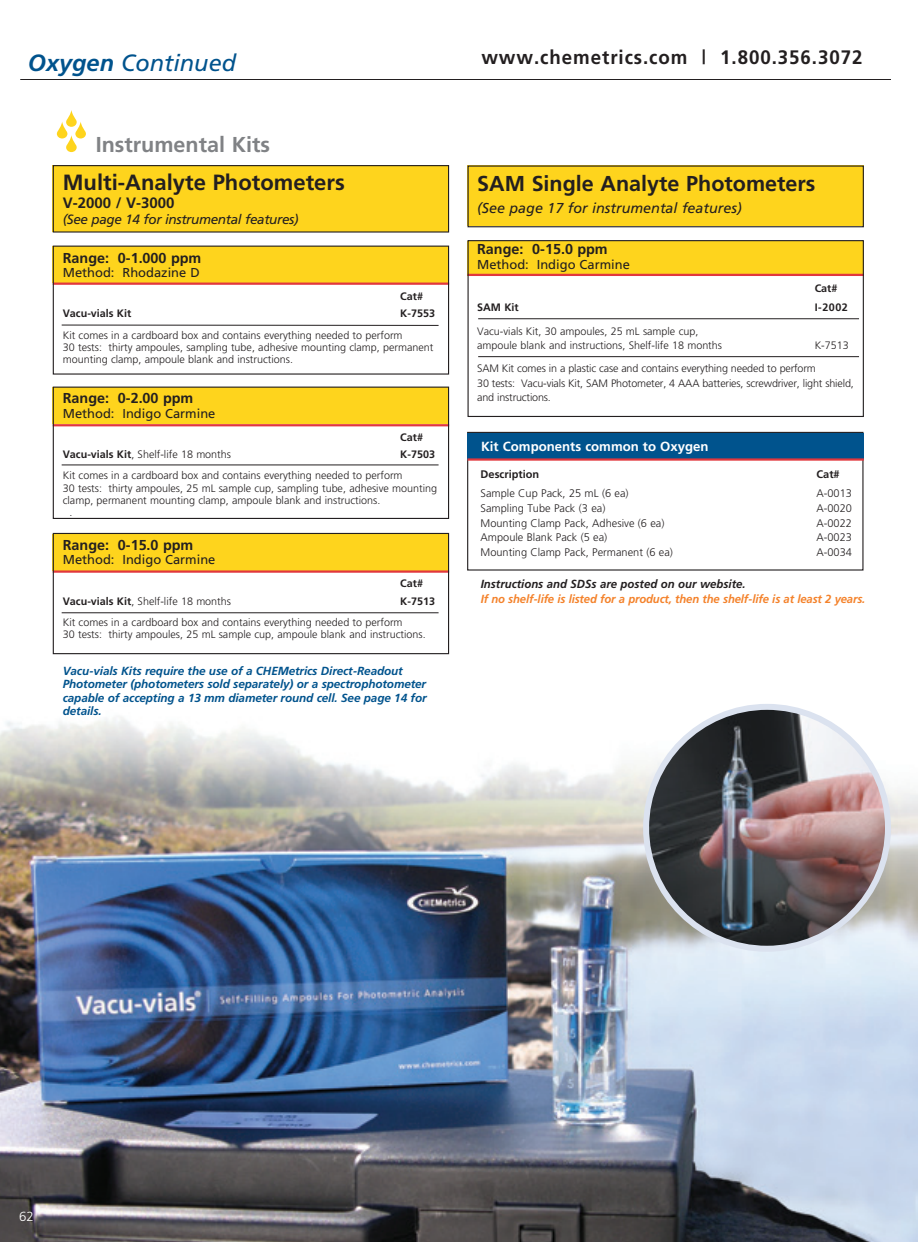
<style>
.page{position:relative;width:918px;height:1242px;background:#fff}
.page>*{position:absolute;margin:0;border:0;box-sizing:border-box;transform-origin:0 0}
.t1{font:italic 23.55px "Frutiger";color:#00538d}
.t2{font:700 22.05px "Frutiger";color:#231f20}
.t3{font:700 21.6px "Frutiger";color:#231f20}
.t4{font:700 21.6px "Frutiger";color:#808285}
.t5{font:700 19.5px "Frutiger";letter-spacing:.05em;color:#231f20;scale:.96 1}
.t6{font:700 15px "Frutiger";color:#231f20}
.t7{font:700 14.4px "Frutiger";color:#231f20}
.t8{font:italic 14.4px "Frutiger";color:#231f20}
.t9{font:italic 13.5px "Frutiger";letter-spacing:-.025em;color:#231f20}
.t10{font:700 13.2px "Frutiger";color:#fff}
.t11{font:300 13.2px "Frutiger";color:#fff}
.t12{font:12.9px "Frutiger";color:#231f20}
.t13{font:italic 700 11.7px/13.5px "Frutiger";letter-spacing:-.01em;color:#00538d}
.t14{font:italic 700 11.7px "Frutiger";letter-spacing:-.01em;color:#f4822b;scale:.96 1}
.t15{font:italic 700 11.7px "Frutiger";color:#231f20}
.t16{font:300 10.95px "Frutiger";color:#231f20}
.t17{font:700 10.95px "Frutiger";color:#231f20}
.t18{font:300 10.8px/12.1px "Frutiger";color:#231f20}
.t19{font:700 10.8px "Frutiger";color:#231f20}
.s1{font-weight:700}
</style>
<div class="page">
<div style="left:467px;top:432px;width:397px;height:139px;border:1px solid #231f20"></div>
<img style="left:0;top:647px;width:918px;height:595px">
<div style="left:53px;top:534px;width:396px;height:36px;background:#fed41d"></div>
<hr style="left:53px;top:570px;width:396px;height:3px;background:#e1373d">
<div style="left:53px;top:246px;width:396px;height:37px;background:#fed41d"></div>
<div style="left:53px;top:387px;width:396px;height:37px;background:#fed41d"></div>
<hr style="left:53px;top:283px;width:396px;height:2px;background:#e1373d">
<hr style="left:53px;top:424px;width:396px;height:2px;background:#e1373d">
<div style="left:53px;top:387px;width:396px;height:132px;border:1px solid #231f20"></div>
<div style="left:53px;top:165px;width:396px;height:66px;background:#fed41d"></div>
<div style="left:53px;top:165px;width:396px;height:68px;border:1px solid #231f20"></div>
<div style="left:53px;top:533px;width:396px;height:121px;border:1px solid #231f20"></div>
<hr style="left:62px;top:325px;width:377px;height:1px;background:#231f20">
<hr style="left:62px;top:465px;width:377px;height:1px;background:#231f20">
<hr style="left:62px;top:612px;width:377px;height:1px;background:#231f20">
<svg style="left:57px;top:110px;width:29px;height:42px"></svg>
<div style="left:468px;top:241px;width:396px;height:35px;background:#fed41d"></div>
<hr style="left:468px;top:274px;width:396px;height:2px;background:#e1373d">
<div style="left:468px;top:240px;width:396px;height:177px;border:1px solid #231f20"></div>
<div style="left:468px;top:165px;width:396px;height:61px;background:#fed41d"></div>
<div style="left:468px;top:165px;width:396px;height:62px;border:1px solid #231f20"></div>
<div style="left:468px;top:433px;width:396px;height:26px;background:#00538d"></div>
<hr style="left:468px;top:458px;width:396px;height:3px;background:#e1373d">
<hr style="left:478px;top:356px;width:381px;height:1px;background:#231f20">
<hr style="left:478px;top:318px;width:381px;height:1px;background:#231f20">
<img style="left:646px;top:707px;width:242px;height:242px;border-radius:121px">
<div style="left:643px;top:704px;width:248px;height:248px;border:6px solid #dbe2ef;border-radius:50%"></div>
<hr style="left:20px;top:79px;width:871px;height:1px;background:#231f20">
<h1 class="t1" style="left:28px;top:49px;width:210px"><span class="s1">Oxygen</span> Continued</h1>
<h3 class="t4" style="left:96px;top:132px;width:176px">Instrumental Kits</h3>
<h2 class="t2" style="left:63px;top:169px;width:284px">Multi-Analyte Photometers</h2>
<h3 class="t6" style="left:63px;top:194px;width:113px">V-2000 / V-3000</h3>
<p class="t9" style="left:63px;top:212px;width:237px">(See page 14 for instrumental features)</p>
<h3 class="t7" style="left:63px;top:249px;width:140px">Range: 0-1.000 ppm</h3>
<p class="t12" style="left:63px;top:265px;width:138px">Method: Rhodazine D</p>
<p class="t19" style="left:400px;top:290px;width:24px">Cat#</p>
<p class="t19" style="left:63px;top:307px;width:70px">Vacu-vials Kit</p>
<p class="t19" style="left:400px;top:307px;width:36px">K-7553</p>
<p class="t18" style="left:63px;top:329px;width:372px">Kit comes in a cardboard box and contains everything needed to perform<br>30 tests: thirty ampoules, sampling tube, adhesive mounting clamp, permanent mounting clamp, ampoule blank and instructions.</p>
<h3 class="t7" style="left:63px;top:390px;width:132px">Range: 0-2.00 ppm</h3>
<p class="t12" style="left:63px;top:406px;width:154px">Method: Indigo Carmine</p>
<p class="t19" style="left:400px;top:430px;width:24px">Cat#</p>
<p class="t18" style="left:63px;top:448px;width:170px"><span class="s1">Vacu-vials Kit</span>, Shelf-life 18 months</p>
<p class="t19" style="left:400px;top:448px;width:36px">K-7503</p>
<p class="t18" style="left:63px;top:470px;width:341px">Kit comes in a cardboard box and contains everything needed to perform</p>
<p class="t18" style="left:63px;top:482px;width:376px">30 tests: thirty ampoules, 25 mL sample cup, sampling tube, adhesive mounting</p>
<p class="t18" style="left:63px;top:494px;width:319px">clamp, permanent mounting clamp, ampoule blank and instructions.</p>
<p class="t18" style="left:69px;top:506px;width:4px">.</p>
<h3 class="t7" style="left:63px;top:537px;width:132px">Range: 0-15.0 ppm</h3>
<p class="t12" style="left:63px;top:552px;width:154px">Method: Indigo Carmine</p>
<p class="t19" style="left:400px;top:577px;width:24px">Cat#</p>
<p class="t18" style="left:63px;top:595px;width:170px"><span class="s1">Vacu-vials Kit</span>, Shelf-life 18 months</p>
<p class="t19" style="left:400px;top:595px;width:36px">K-7513</p>
<p class="t18" style="left:63px;top:616px;width:364px">Kit comes in a cardboard box and contains everything needed to perform<br>30 tests: thirty ampoules, 25 mL sample cup, ampoule blank and instructions.</p>
<p class="t13" style="left:63px;top:664px;width:365px">Vacu-vials Kits require the use of a CHEMetrics Direct-Readout Photometer (photometers sold separately) or a spectrophotometer capable of accepting a 13 mm diameter round cell. See page 14 for details.</p>
<h3 class="t5" style="left:481px;top:46px;width:399px">www.chemetrics.com | 1.800.356.3072</h3>
<h3 class="t3" style="left:477px;top:171px;width:340px">SAM Single Analyte Photometers</h3>
<h3 class="t8" style="left:477px;top:200px;width:266px">(See page 17 for instrumental features)</h3>
<h3 class="t7" style="left:477px;top:241px;width:132px">Range: 0-15.0 ppm</h3>
<p class="t12" style="left:477px;top:257px;width:154px">Method: Indigo Carmine</p>
<p class="t19" style="left:815px;top:281px;width:24px">Cat#</p>
<p class="t19" style="left:477px;top:301px;width:43px">SAM Kit</p>
<p class="t19" style="left:815px;top:301px;width:35px">I-2002</p>
<p class="t18" style="left:477px;top:324px;width:246px;line-height:14.4px">Vacu-vials Kit, 30 ampoules, 25 mL sample cup, ampoule blank and instructions, Shelf-life 18 months</p>
<p class="t18" style="left:477px;top:334px;width:373px;line-height:23.4px;text-indent:338px">K-7513<br>SAM Kit comes in a plastic case and contains everything needed to perform</p>
<p class="t18" style="left:477px;top:376px;width:378px;line-height:14.4px">30 tests: Vacu-vials Kit, SAM Photometer, 4 AAA batteries, screwdriver, light shield, and instructions.</p>
<p class="t10" style="left:481px;top:439px;width:229px">Kit Components common to Oxygen</p>
<p class="t17" style="left:481px;top:468px;width:60px">Description</p>
<p class="t17" style="left:817px;top:468px;width:25px">Cat#</p>
<p class="t16" style="left:481px;top:487px;width:150px">Sample Cup Pack, 25 mL (6 ea)</p>
<p class="t16" style="left:817px;top:487px;width:37px">A-0013</p>
<p class="t16" style="left:481px;top:502px;width:126px">Sampling Tube Pack (3 ea)</p>
<p class="t16" style="left:817px;top:502px;width:37px">A-0020</p>
<p class="t16" style="left:481px;top:517px;width:185px">Mounting Clamp Pack, Adhesive (6 ea)</p>
<p class="t16" style="left:817px;top:517px;width:37px">A-0022</p>
<p class="t16" style="left:481px;top:532px;width:128px">Ampoule Blank Pack (5 ea)</p>
<p class="t16" style="left:817px;top:532px;width:37px">A-0023</p>
<p class="t16" style="left:481px;top:546px;width:194px">Mounting Clamp Pack, Permanent (6 ea)</p>
<p class="t16" style="left:817px;top:546px;width:37px">A-0034</p>
<p class="t15" style="left:481px;top:577px;width:266px">Instructions and SDSs are posted on our website.</p>
<p class="t14" style="left:481px;top:592px;width:402px">If no shelf-life is listed for a product, then the shelf-life is at least 2 years.</p>
<p class="t11" style="left:19px;top:1209px;width:16px">62</p>
</div>
